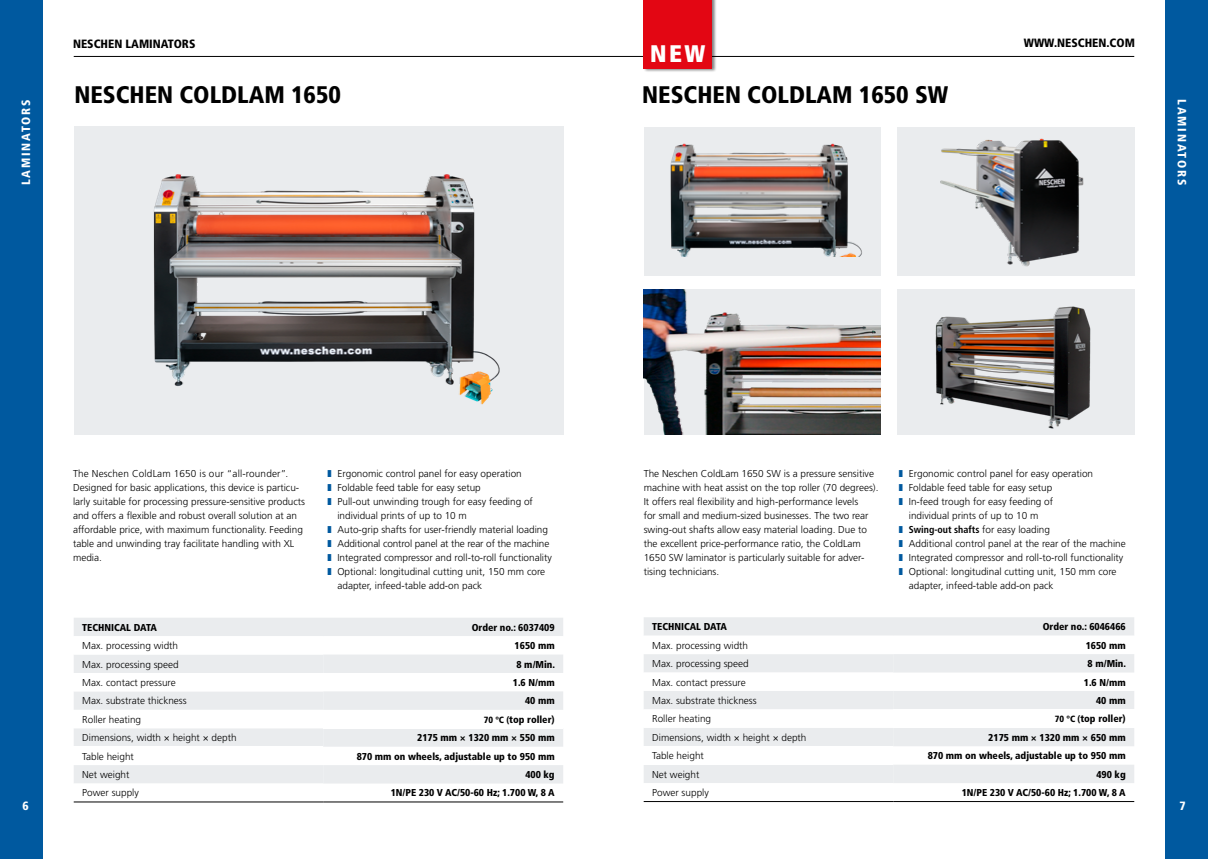
<style>
.page{position:relative;width:1208px;height:859px;background:#fff}
.page>*{position:absolute;margin:0;border:0;box-sizing:border-box;transform-origin:0 0}
.t1{font:900 condensed 24px "Frutiger LT Std";color:#000}
.t2{font:900 condensed 24px "Frutiger LT Std";color:#fff}
.t3{font:900 condensed 12px "Frutiger LT Std";color:#000}
.t4{font:900 condensed 12px "Frutiger LT Std";letter-spacing:.15em;color:#fff}
.t5{font:300 10px/14px "Frutiger LT Std";color:#000}
.t6{font:900 condensed 10px "Frutiger LT Std";color:#000}
.t7{font:700 condensed 10px "Frutiger LT Std";color:#000}
.s1{color:#00599f}
.s2{font-size:9px}
.s3{font-weight:300;font-stretch:normal}
</style>
<div class="page">
<hr style="left:74px;top:56px;width:1060px;height:1px;background:#000">
<div style="left:643px;top:127px;width:237px;height:148px;background:#eaecee"></div>
<div style="left:897px;top:127px;width:238px;height:148px;background:#eaecee"></div>
<div style="left:897px;top:289px;width:238px;height:146px;background:#eaecee"></div>
<div style="left:644px;top:617px;width:490px;height:19px;background:#eaecee"></div>
<svg style="left:644px;top:654px;width:249px;height:129px;fill:#eaecee"></svg>
<svg style="left:893px;top:654px;width:241px;height:129px"></svg>
<div style="left:893px;top:709px;width:241px;height:19px;background:#fff"></div>
<div style="left:643px;top:746px;width:250px;height:19px;background:#fff"></div>
<hr style="left:643px;top:801px;width:250px;height:1px;background:#000">
<hr style="left:893px;top:801px;width:241px;height:1px;background:#000">
<div style="left:1165px;top:0;width:43px;height:859px;background:#00599f"></div>
<div style="left:0;top:0;width:43px;height:859px;background:#00599f"></div>
<div style="left:74px;top:127px;width:490px;height:308px;background:#eaecee"></div>
<img style="left:153px;top:174px;width:347px;height:231px">
<div style="left:74px;top:618px;width:489px;height:18px;background:#eaecee"></div>
<svg style="left:74px;top:655px;width:489px;height:147px"></svg>
<svg style="left:323px;top:655px;width:240px;height:128px"></svg>
<div style="left:323px;top:710px;width:240px;height:18px;background:#fff"></div>
<div style="left:74px;top:747px;width:249px;height:18px;background:#fff"></div>
<hr style="left:74px;top:802px;width:249px;height:1px;background:#000">
<hr style="left:323px;top:802px;width:240px;height:1px;background:#000">
<img style="left:670px;top:143px;width:192px;height:113px">
<img style="left:940px;top:138px;width:144px;height:129px">
<img style="left:643px;top:289px;width:237px;height:146px">
<img style="left:935px;top:306px;width:156px;height:123px">
<div style="left:643px;top:0;width:73px;height:73px;background:#000;opacity:.5"></div>
<div style="left:643px;top:0;width:68px;height:68px;background:#e30613"></div>
<p class="t3" style="left:73px;top:37px;width:124px">NESCHEN LAMINATORS</p>
<p class="t3" style="left:1023px;top:35px;width:113px">WWW.NESCHEN.COM</p>
<h1 class="t1" style="left:642px;top:80px;width:308px">NESCHEN COLDLAM 1650 SW</h1>
<h1 class="t2" style="left:650px;top:39px;width:57px">NEW</h1>
<h1 class="t1" style="left:74px;top:80px;width:268px">NESCHEN COLDLAM 1650</h1>
<p class="t4" style="left:19px;top:185px;width:88px;rotate:-90deg">LAMINATORS</p>
<p class="t4" style="left:1189px;top:99px;width:88px;rotate:90deg">LAMINATORS</p>
<p class="t5" style="left:73px;top:466px;width:234px">The Neschen ColdLam 1650 is our “all-rounder”.<br>Designed for basic applications, this device is particu&shy;larly suitable for processing pressure-sensitive products and offers a flexible and robust overall solution at an affordable price, with maximum functionality. Feeding table and unwinding tray facilitate handling with XL media.</p>
<p class="t5" style="left:327px;top:466px;width:196px"><span class="s1">❚</span> Ergonomic control panel for easy operation</p>
<p class="t5" style="left:327px;top:480px;width:155px"><span class="s1">❚</span> Foldable feed table for easy setup</p>
<p class="t5" style="left:327px;top:494px;width:207px"><span class="s1">❚</span> Pull-out unwinding trough for easy feeding of</p>
<p class="t5" style="left:337px;top:508px;width:131px">individual prints of up to 10 m</p>
<p class="t5" style="left:327px;top:522px;width:222px"><span class="s1">❚</span> Auto-grip shafts for user-friendly material loading</p>
<p class="t5" style="left:327px;top:536px;width:223px"><span class="s1">❚</span> Additional control panel at the rear of the machine</p>
<p class="t5" style="left:327px;top:550px;width:226px"><span class="s1">❚</span> Integrated compressor and roll-to-roll functionality</p>
<p class="t5" style="left:327px;top:564px;width:219px"><span class="s1">❚</span> Optional: longitudinal cutting unit, 150 mm core</p>
<p class="t5" style="left:337px;top:578px;width:146px">adapter, infeed-table add-on pack</p>
<p class="t6" style="left:82px;top:621px;width:76px">TECHNICAL DATA</p>
<p class="t6" style="left:472px;top:621px;width:84px">Order no.: 6037409</p>
<p class="t5" style="left:82px;top:639px;width:97px">Max. processing width</p>
<p class="t6" style="left:514px;top:640px;width:42px">1650 mm</p>
<p class="t5" style="left:82px;top:657px;width:98px">Max. processing speed</p>
<p class="t6" style="left:516px;top:658px;width:40px">8 m/Min.</p>
<p class="t5" style="left:82px;top:676px;width:95px">Max. contact pressure</p>
<p class="t6" style="left:513px;top:676px;width:43px">1.6 N/mm</p>
<p class="t5" style="left:82px;top:694px;width:106px">Max. substrate thickness</p>
<p class="t6" style="left:525px;top:695px;width:31px">40 mm</p>
<p class="t5" style="left:82px;top:712px;width:60px">Roller heating</p>
<p class="t6" style="left:483px;top:713px;width:73px"><span class="s2">70 °C (</span>top roller)</p>
<p class="t5" style="left:82px;top:731px;width:156px">Dimensions, width × height × depth</p>
<p class="t6" style="left:417px;top:732px;width:139px">2175 mm × 1320 mm × 550 mm</p>
<p class="t5" style="left:82px;top:749px;width:53px">Table height</p>
<p class="t6" style="left:357px;top:750px;width:199px">870 mm on wheels, adjustable up to 950 mm</p>
<p class="t5" style="left:82px;top:768px;width:49px">Net weight</p>
<p class="t6" style="left:525px;top:769px;width:31px">400 kg</p>
<p class="t5" style="left:82px;top:786px;width:58px">Power supply</p>
<p class="t6" style="left:391px;top:787px;width:165px">1N/PE 230 V AC/50-60 Hz; 1.700 W, 8 A</p>
<p class="t5" style="left:643px;top:466px;width:236px">The Neschen ColdLam 1650 SW is a pressure sensitive machine with heat assist on the top roller (70 degrees).<br>It offers real flexibility and high-performance levels<br>for small and medium-sized businesses. The two rear swing-out shafts allow easy material loading. Due to the excellent price-performance ratio, the ColdLam 1650 SW laminator is particularly suitable for adver&shy;tising technicians.</p>
<p class="t5" style="left:899px;top:466px;width:196px"><span class="s1">❚</span> Ergonomic control panel for easy operation</p>
<p class="t5" style="left:899px;top:480px;width:155px"><span class="s1">❚</span> Foldable feed table for easy setup</p>
<p class="t5" style="left:899px;top:494px;width:156px"><span class="s1">❚</span> In-feed trough for easy feeding of</p>
<p class="t5" style="left:909px;top:508px;width:131px">individual prints of up to 10 m</p>
<p class="t7" style="left:899px;top:523px;width:153px"><span class="s1">❚</span> Swing-out shafts <span class="s3">for easy loading</span></p>
<p class="t5" style="left:899px;top:536px;width:228px"><span class="s1">❚</span> Additional control panel at the rear of the machine</p>
<p class="t5" style="left:899px;top:550px;width:226px"><span class="s1">❚</span> Integrated compressor and roll-to-roll functionality</p>
<p class="t5" style="left:899px;top:564px;width:219px"><span class="s1">❚</span> Optional: longitudinal cutting unit, 150 mm core</p>
<p class="t5" style="left:909px;top:578px;width:146px">adapter, infeed-table add-on pack</p>
<p class="t6" style="left:652px;top:621px;width:76px">TECHNICAL DATA</p>
<p class="t6" style="left:1042px;top:621px;width:84px">Order no.: 6046466</p>
<p class="t5" style="left:652px;top:638px;width:97px">Max. processing width</p>
<p class="t6" style="left:1085px;top:639px;width:42px">1650 mm</p>
<p class="t5" style="left:652px;top:657px;width:98px">Max. processing speed</p>
<p class="t6" style="left:1087px;top:658px;width:40px">8 m/Min.</p>
<p class="t5" style="left:652px;top:675px;width:95px">Max. contact pressure</p>
<p class="t6" style="left:1083px;top:676px;width:43px">1.6 N/mm</p>
<p class="t5" style="left:652px;top:694px;width:106px">Max. substrate thickness</p>
<p class="t6" style="left:1096px;top:694px;width:31px">40 mm</p>
<p class="t5" style="left:652px;top:712px;width:60px">Roller heating</p>
<p class="t6" style="left:1054px;top:713px;width:73px"><span class="s2">70 °C (</span>top roller)</p>
<p class="t5" style="left:652px;top:730px;width:156px">Dimensions, width × height × depth</p>
<p class="t6" style="left:988px;top:731px;width:139px">2175 mm × 1320 mm × 650 mm</p>
<p class="t5" style="left:652px;top:749px;width:53px">Table height</p>
<p class="t6" style="left:927px;top:750px;width:199px">870 mm on wheels, adjustable up to 950 mm</p>
<p class="t5" style="left:652px;top:767px;width:49px">Net weight</p>
<p class="t6" style="left:1096px;top:768px;width:31px">490 kg</p>
<p class="t5" style="left:652px;top:786px;width:58px">Power supply</p>
<p class="t6" style="left:961px;top:786px;width:165px">1N/PE 230 V AC/50-60 Hz; 1.700 W, 8 A</p>
<p class="t4" style="left:22px;top:799px;width:8px">6</p>
<p class="t4" style="left:1179px;top:799px;width:8px">7</p>
</div>
